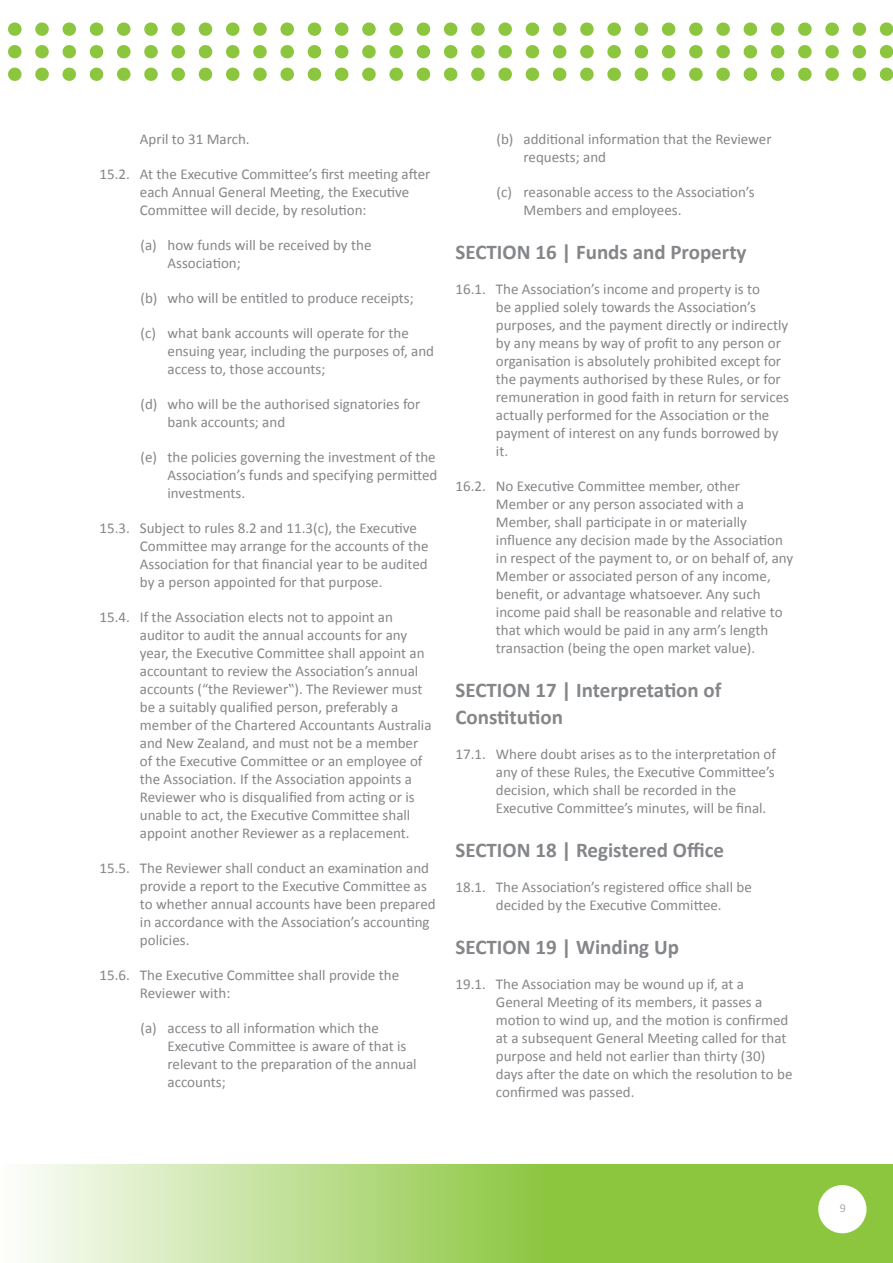
<style>
.page{position:relative;width:893px;height:1263px;background:#fff}
.page>*{position:absolute;margin:0;border:0;box-sizing:border-box;transform-origin:0 0}
.Cover_description{font:700 21px/27px "Calibri";color:#848689}
.numbers_EXTRA{font:15px/18px "Calibri";color:#848689}
.letters_extra{font:15px/18px "Calibri";color:#848689}
.t1{font:12px "Calibri";color:#a8a9ad}
</style>
<div class="page">
<div style="left:0;top:1164px;width:893px;height:99px;background:#8bc63e"></div>
<svg style="left:0;top:1164px;width:521px;height:99px;background:#c7e3a2"></svg>
<div style="left:818px;top:1185px;width:48px;height:48px;background:#fff;border-radius:50%"></div>
<svg style="left:15px;top:68px;width:878px;height:13px"></svg>
<svg style="left:15px;top:22px;width:878px;height:14px"></svg>
<svg style="left:15px;top:45px;width:878px;height:13px"></svg>
<p class="numbers_EXTRA" style="left:140px;top:130px;width:111px">April to 31 March.</p>
<p class="numbers_EXTRA" style="left:140px;top:165px;width:292px;text-indent:-40px">15.2. At the Executive Committee’s first meeting after each Annual General Meeting, the Executive<br>Committee will decide, by resolution:</p>
<p class="letters_extra" style="left:168px;top:236px;width:205px;text-indent:-27px">(a) how funds will be received by the<br>Association;</p>
<p class="letters_extra" style="left:141px;top:289px;width:275px">(b) who will be entitled to produce receipts;</p>
<p class="letters_extra" style="left:168px;top:324px;width:268px;text-indent:-27px">(c) what bank accounts will operate for the ensuing year, including the purposes of, and access to, those accounts;</p>
<p class="letters_extra" style="left:168px;top:395px;width:254px;text-indent:-27px">(d) who will be the authorised signatories for bank accounts; and</p>
<p class="letters_extra" style="left:168px;top:448px;width:271px;text-align:justify;text-indent:-27px">(e) the policies governing the investment of the Association’s funds and specifying permitted investments.</p>
<p class="numbers_EXTRA" style="left:140px;top:519px;width:290px;text-indent:-40px">15.3. Subject to rules 8.2 and 11.3(c), the Executive Committee may arrange for the accounts of the Association for that financial year to be audited by a person appointed for that purpose.</p>
<p class="numbers_EXTRA" style="left:140px;top:608px;width:293px;text-indent:-40px">15.4. If the Association elects not to appoint an auditor to audit the annual accounts for any year, the Executive Committee shall appoint an accountant to review the Association’s annual accounts (“the Reviewer‟). The Reviewer must be a suitably qualified person, preferably a member of the Chartered Accountants Australia and New Zealand, and must not be a member of the Executive Committee or an employee of the Association. If the Association appoints a Reviewer who is disqualified from acting or is unable to act, the Executive Committee shall appoint another Reviewer as a replacement.</p>
<p class="numbers_EXTRA" style="left:140px;top:859px;width:297px;text-indent:-40px">15.5. The Reviewer shall conduct an examination and provide a report to the Executive Committee as to whether annual accounts have been prepared in accordance with the Association’s accounting policies.</p>
<p class="numbers_EXTRA" style="left:140px;top:966px;width:261px;text-indent:-40px">15.6. The Executive Committee shall provide the<br>Reviewer with:</p>
<p class="letters_extra" style="left:168px;top:1019px;width:251px;text-indent:-27px">(a) access to all information which the<br>Executive Committee is aware of that is relevant to the preparation of the annual accounts;</p>
<p class="letters_extra" style="left:523px;top:130px;width:250px;text-indent:-27px">(b) additional information that the Reviewer requests; and</p>
<p class="letters_extra" style="left:523px;top:183px;width:233px;text-indent:-27px">(c) reasonable access to the Association’s<br>Members and employees.</p>
<p class="Cover_description" style="left:455px;top:239px;width:293px">SECTION 16 | Funds and Property</p>
<p class="numbers_EXTRA" style="left:496px;top:280px;width:295px;text-indent:-40px">16.1. The Association’s income and property is to<br>be applied solely towards the Association’s purposes, and the payment directly or indirectly by any means by way of profit to any person or organisation is absolutely prohibited except for the payments authorised by these Rules, or for remuneration in good faith in return for services actually performed for the Association or the payment of interest on any funds borrowed by it.</p>
<p class="numbers_EXTRA" style="left:496px;top:477px;width:299px;text-indent:-40px">16.2. No Executive Committee member, other Member or any person associated with a Member, shall participate in or materially influence any decision made by the Association in respect of the payment to, or on behalf of, any Member or associated person of any income, benefit, or advantage whatsoever. Any such income paid shall be reasonable and relative to that which would be paid in any arm’s length transaction (being the open market value).</p>
<p class="Cover_description" style="left:455px;top:677px;width:268px">SECTION 17 | Interpretation of<br>Constitution</p>
<p class="numbers_EXTRA" style="left:496px;top:745px;width:282px;text-indent:-40px">17.1. Where doubt arises as to the interpretation of any of these Rules, the Executive Committee’s decision, which shall be recorded in the Executive Committee’s minutes, will be final.</p>
<p class="Cover_description" style="left:455px;top:837px;width:270px">SECTION 18 | Registered Office</p>
<p class="numbers_EXTRA" style="left:496px;top:878px;width:257px;text-indent:-40px">18.1. The Association’s registered office shall be decided by the Executive Committee.</p>
<p class="Cover_description" style="left:455px;top:934px;width:225px">SECTION 19 | Winding Up</p>
<p class="numbers_EXTRA" style="left:496px;top:975px;width:298px;text-indent:-40px">19.1. The Association may be wound up if, at a General Meeting of its members, it passes a motion to wind up, and the motion is confirmed at a subsequent General Meeting called for that purpose and held not earlier than thirty (30) days after the date on which the resolution to be confirmed was passed.</p>
<p class="t1" style="left:840px;top:1201px;width:8px">9</p>
</div>
